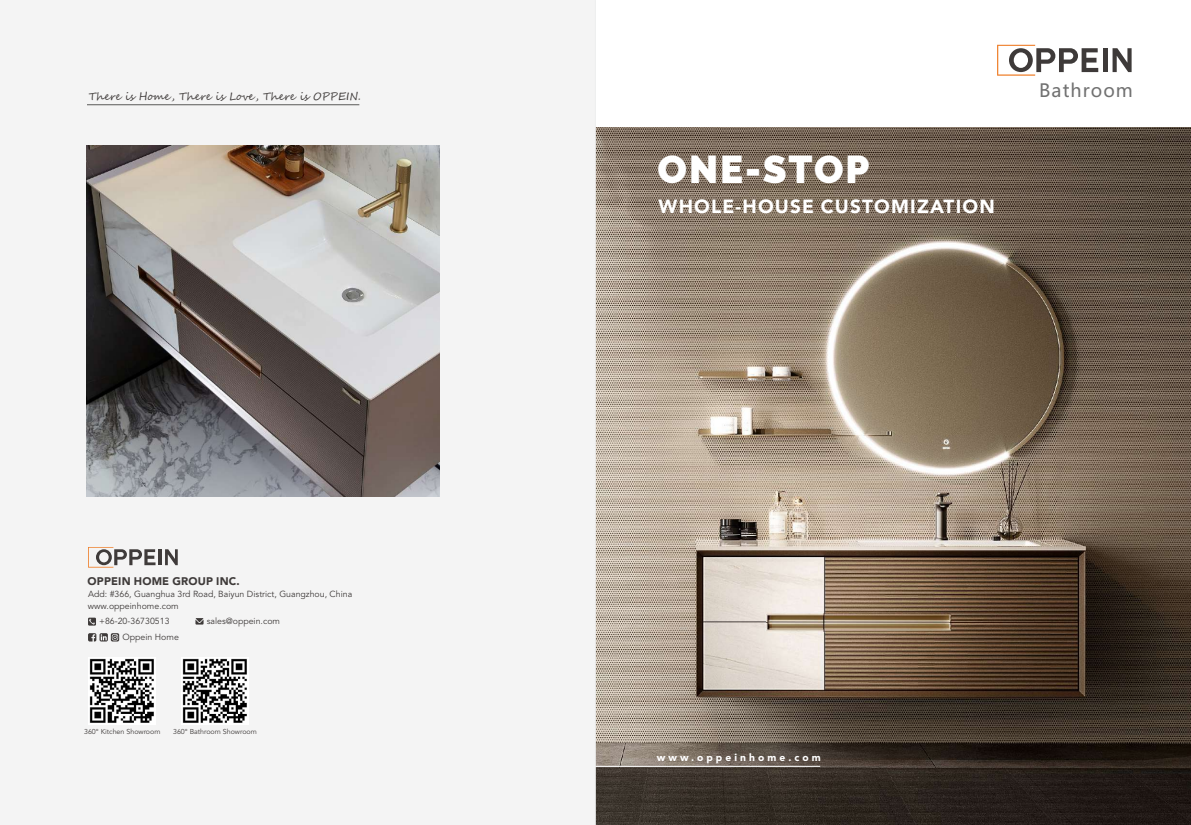
<style>
.page{position:relative;width:1191px;height:825px;background:#fff}
.page>*{position:absolute;margin:0;border:0;box-sizing:border-box;transform-origin:0 0}
.t1{font:900 38.6px "Raleway";letter-spacing:.05em;color:#fff}
.t2{font:900 18.9px "Avenir LT Std";letter-spacing:.065em;color:#fff}
.t3{font:18.1px "Microsoft Ya Hei";letter-spacing:.065em;color:#717171}
.t4{font:900 11px "Avenir LT Std";letter-spacing:.015em;color:#3e3a39}
.t5{font:10.5px "Segoe Script";color:#3e3a39}
.t6{font:900 10.3px "Avenir LT Std";letter-spacing:.295em;color:#fff}
.t7{font:8.8px/11.8px "Avenir LT Std";color:#3e3a39}
.t8{font:7.1px "Avenir LT Std";color:#3e3a39}
</style>
<div class="page">
<div style="left:0;top:0;width:595px;height:825px;background:#f4f4f4"></div>
<img style="left:596px;top:128px;width:594px;height:697px">
<svg style="left:88px;top:547px;width:90px;height:21px"></svg>
<svg style="left:88px;top:618px;width:8px;height:8px"></svg>
<svg style="left:195px;top:618px;width:8px;height:6px"></svg>
<svg style="left:88px;top:633px;width:31px;height:8px"></svg>
<hr style="left:595px;top:0;width:1px;height:825px;background:#eeefef">
<svg style="left:997px;top:45px;width:134px;height:31px"></svg>
<hr style="left:87px;top:105px;width:272px;height:1px;background:#595857">
<hr style="left:595px;top:766px;width:225px;height:1px;background:#fff">
<img style="left:89px;top:658px;width:66px;height:66px">
<img style="left:181px;top:658px;width:67px;height:66px">
<img style="left:87px;top:145px;width:352px;height:351px">
<p class="t5" style="left:89px;top:92px;width:273px">There is Home, There is Love, There is OPPEIN.</p>
<h3 class="t3" style="left:1039px;top:82px;width:95px">Bathroom</h3>
<p class="t4" style="left:88px;top:576px;width:154px">OPPEIN HOME GROUP INC.</p>
<p class="t7" style="left:88px;top:589px;width:266px">Add: #366, Guanghua 3rd Road, Baiyun District, Guangzhou, China www.oppeinhome.com</p>
<p class="t7" style="left:99px;top:616px;width:72px">+86-20-36730513</p>
<p class="t7" style="left:207px;top:615px;width:75px">sales@oppein.com</p>
<p class="t7" style="left:122px;top:632px;width:58px">Oppein Home</p>
<p class="t8" style="left:84px;top:729px;width:78px">360° Kitchen Showroom</p>
<p class="t8" style="left:173px;top:729px;width:85px">360° Bathroom Showroom</p>
<h1 class="t1" style="left:657px;top:147px;width:213px">ONE-STOP</h1>
<h2 class="t2" style="left:658px;top:199px;width:338px">WHOLE-HOUSE CUSTOMIZATION</h2>
<p class="t6" style="left:657px;top:753px;width:165px">www.oppeinhome.com</p>
</div>
